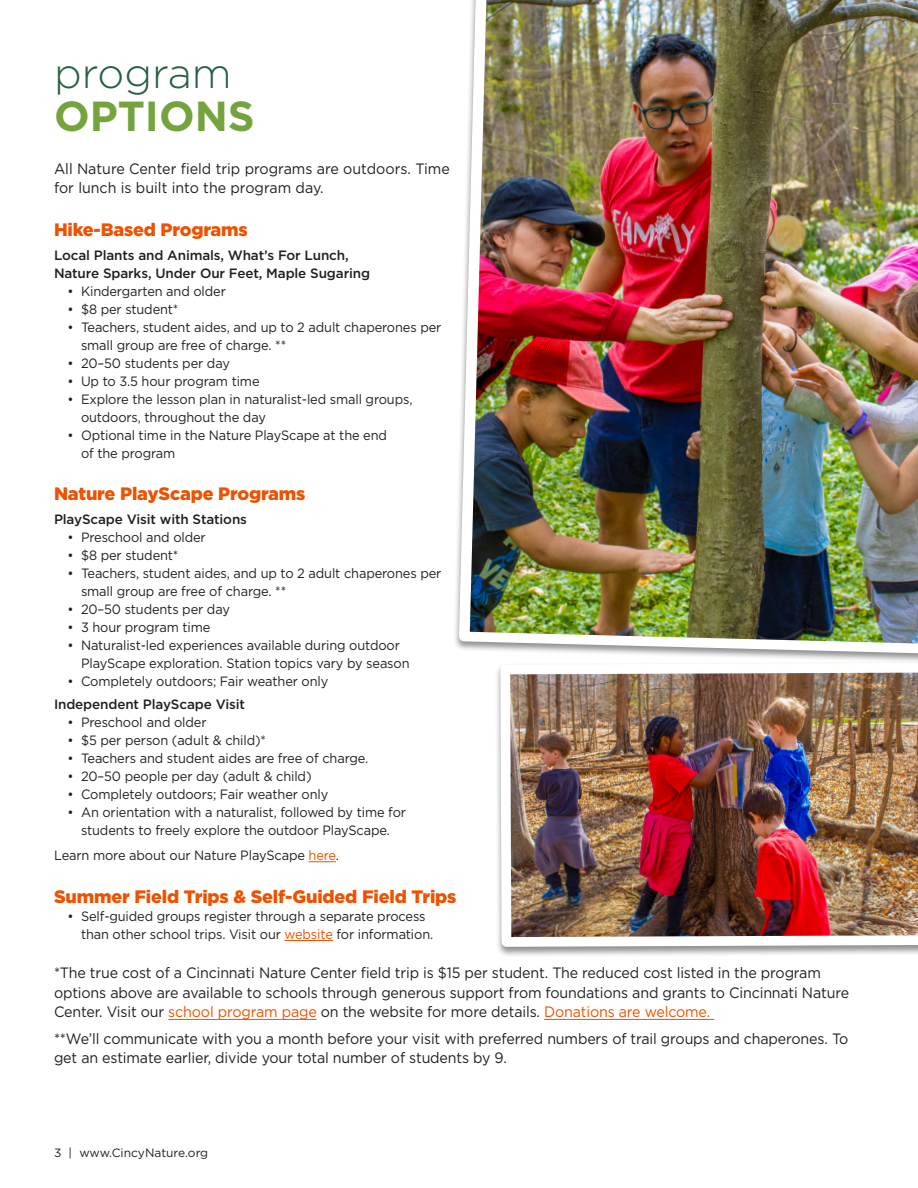
<style>
.page{position:relative;width:918px;height:1188px;background:#fff}
.page>*{position:absolute;margin:0;border:0;box-sizing:border-box;transform-origin:0 0}
.Section___header{font:300 42px/43.5px "Gotham";color:#2a6041}
.Camp_Head___Orange{font:900 18px "Gotham";letter-spacing:-.01em;color:#ee5200}
.CAMPS___Body_Bullets{font:15px/19.5px "Gotham";letter-spacing:-.01em;color:#231f20;scale:.95 1}
.Copy___Black_bullets{font:15px/19.5px "Gotham";color:#231f20;scale:.95 1}
.CAMPS___Body_Bullets-2{font:13.5px/18px "Gotham";letter-spacing:-.01em;color:#231f20;scale:.95 1}
.CAMPS___Body_Copy{font:500 13.5px/18px "Gotham";letter-spacing:-.01em;color:#231f20}
.t1{font:12px "Gotham";color:#231f20}
.s1{font-weight:700;color:#75a33d}
.s2{color:#ee5200}
</style>
<div class="page">
<img style="left:455px;top:0;width:463px;height:658px">
<div style="left:494px;top:661px;width:424px;height:296px;background:#231f20;opacity:.5"></div>
<img style="left:496px;top:658px;width:422px;height:294px">
<svg style="left:309px;top:861px;width:27px;height:1px"></svg>
<hr style="left:285px;top:940px;width:48px;height:1px;background:#ee5200">
<hr style="left:168px;top:1019px;width:149px;height:1px;background:#ee5200">
<hr style="left:544px;top:1019px;width:170px;height:1px;background:#ee5200">
<p class="Section___header" style="left:54px;top:50px;width:202px">program<br><span class="s1">OPTIONS</span></p>
<p class="Copy___Black_bullets" style="left:54px;top:159px;width:418px">All Nature Center field trip programs are outdoors. Time for lunch is built into the program day.</p>
<p class="Camp_Head___Orange" style="left:54px;top:217px;width:195px">Hike-Based Programs</p>
<p class="CAMPS___Body_Copy" style="left:54px;top:246px;width:318px">Local Plants and Animals, What’s For Lunch,<br>Nature Sparks, Under Our Feet, Maple Sugaring</p>
<p class="CAMPS___Body_Bullets-2" style="left:68px;top:282px;width:168px">• Kindergarten and older</p>
<p class="CAMPS___Body_Bullets-2" style="left:68px;top:300px;width:118px">• $8 per student*</p>
<p class="CAMPS___Body_Bullets-2" style="left:81px;top:318px;width:381px;text-indent:-14px">• Teachers, student aides, and up to 2 adult chaperones per small group are free of charge. **</p>
<p class="CAMPS___Body_Bullets-2" style="left:68px;top:354px;width:173px">• 20–50 students per day</p>
<p class="CAMPS___Body_Bullets-2" style="left:68px;top:372px;width:204px">• Up to 3.5 hour program time</p>
<p class="CAMPS___Body_Bullets-2" style="left:81px;top:390px;width:351px;text-indent:-14px">• Explore the lesson plan in naturalist-led small groups, outdoors, throughout the day</p>
<p class="CAMPS___Body_Bullets-2" style="left:81px;top:426px;width:324px;text-indent:-14px">• Optional time in the Nature PlayScape at the end of the program</p>
<p class="Camp_Head___Orange" style="left:54px;top:482px;width:253px">Nature PlayScape Programs</p>
<p class="CAMPS___Body_Copy" style="left:54px;top:510px;width:195px">PlayScape Visit with Stations</p>
<p class="CAMPS___Body_Bullets-2" style="left:68px;top:528px;width:147px">• Preschool and older</p>
<p class="CAMPS___Body_Bullets-2" style="left:68px;top:546px;width:118px">• $8 per student*</p>
<p class="CAMPS___Body_Bullets-2" style="left:81px;top:564px;width:381px;text-indent:-14px">• Teachers, student aides, and up to 2 adult chaperones per small group are free of charge. **</p>
<p class="CAMPS___Body_Bullets-2" style="left:68px;top:600px;width:173px">• 20–50 students per day</p>
<p class="CAMPS___Body_Bullets-2" style="left:68px;top:618px;width:152px">• 3 hour program time</p>
<p class="CAMPS___Body_Bullets-2" style="left:81px;top:636px;width:347px;text-indent:-14px">• Naturalist-led experiences available during outdoor<br>PlayScape exploration. Station topics vary by season</p>
<p class="CAMPS___Body_Bullets-2" style="left:68px;top:672px;width:276px">• Completely outdoors; Fair weather only</p>
<p class="CAMPS___Body_Copy" style="left:54px;top:695px;width:193px">Independent PlayScape Visit</p>
<p class="CAMPS___Body_Bullets-2" style="left:68px;top:713px;width:148px">• Preschool and older</p>
<p class="CAMPS___Body_Bullets-2" style="left:68px;top:731px;width:211px">• $5 per person (adult &amp; child)*</p>
<p class="CAMPS___Body_Bullets-2" style="left:68px;top:749px;width:318px">• Teachers and student aides are free of charge.</p>
<p class="CAMPS___Body_Bullets-2" style="left:68px;top:767px;width:258px">• 20–50 people per day (adult &amp; child)</p>
<p class="CAMPS___Body_Bullets-2" style="left:68px;top:785px;width:276px">• Completely outdoors; Fair weather only</p>
<p class="CAMPS___Body_Bullets-2" style="left:68px;top:803px;width:358px;text-align:center">• An orientation with a naturalist, followed by time for students to freely explore the outdoor PlayScape.</p>
<p class="CAMPS___Body_Bullets-2" style="left:54px;top:846px;width:302px">Learn more about our Nature PlayScape <span class="s2">here</span>.</p>
<p class="Camp_Head___Orange" style="left:54px;top:884px;width:404px">Summer Field Trips &amp; Self-Guided Field Trips</p>
<p class="CAMPS___Body_Bullets-2" style="left:81px;top:907px;width:372px;text-indent:-14px">• Self-guided groups register through a separate process than other school trips. Visit our <span class="s2">website</span> for information.</p>
<p class="CAMPS___Body_Bullets" style="left:54px;top:963px;width:838px">*The true cost of a Cincinnati Nature Center field trip is $15 per student. The reduced cost listed in the program options above are available to schools through generous support from foundations and grants to Cincinnati Nature<br>Center. Visit our <span class="s2">school program page</span> on the website for more details. <span class="s2">Donations are welcome.</span></p>
<p class="CAMPS___Body_Bullets" style="left:54px;top:1028px;width:838px">**We’ll communicate with you a month before your visit with preferred numbers of trail groups and chaperones. To get an estimate earlier, divide your total number of students by 9.</p>
<p class="t1" style="left:54px;top:1145px;width:156px">3 | www.CincyNature.org</p>
</div>
